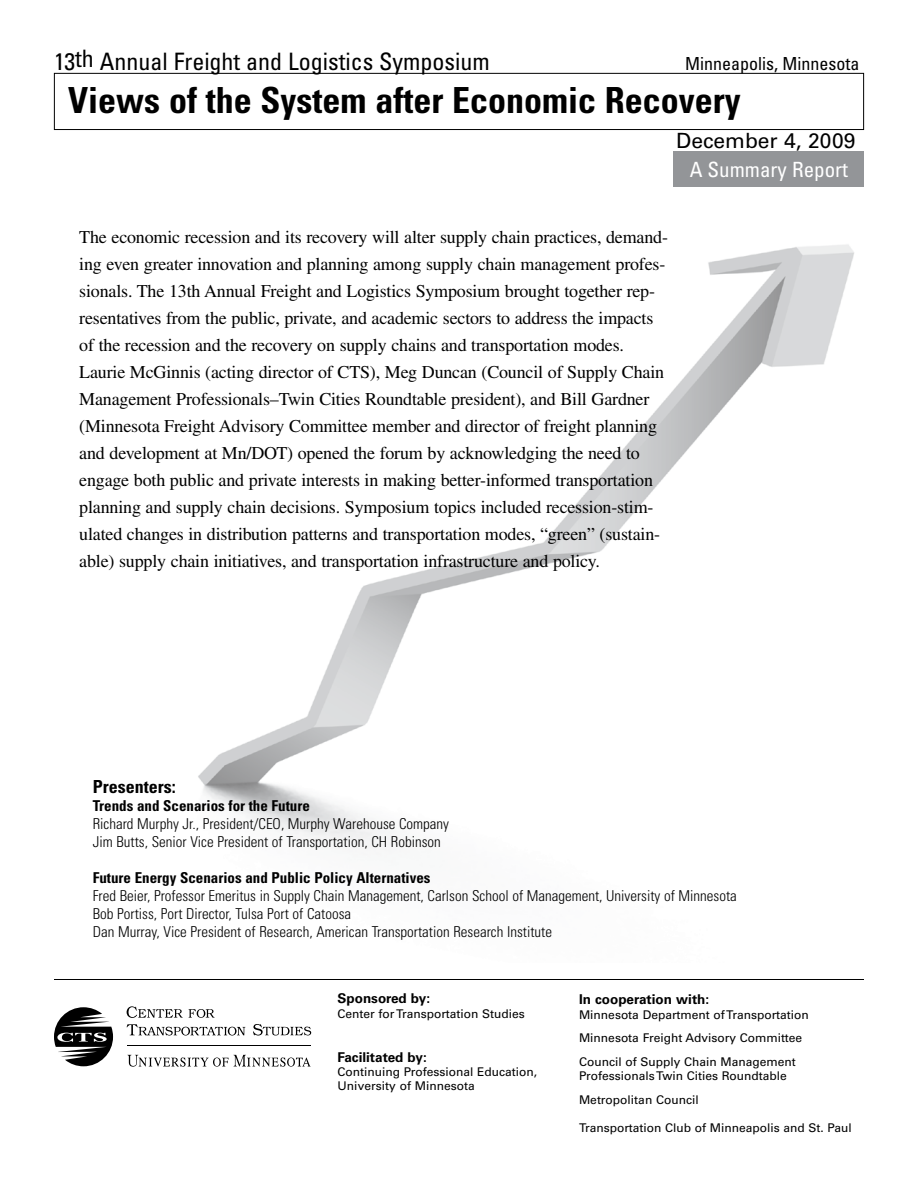
<style>
.page{position:relative;width:918px;height:1188px;background:#fff}
.page>*{position:absolute;margin:0;border:0;box-sizing:border-box;transform-origin:0 0}
.t1{font:700 condensed 36px "Univers LT Std";color:#000}
.t2{font:condensed 24px "Univers LT Std";color:#000}
.t3{font:condensed 21px "Univers LT Std";color:#fff}
.t4{font:21px "Univers LT Std";color:#000}
.t5{font:18px/27px "Times LT Std";letter-spacing:-.01em;color:#000}
.t6{font:condensed 18px "Univers LT Std";color:#000}
.t7{font:700 condensed 18px "Univers LT Std";color:#000}
.t8{font:300 condensed 15px/18.1px "Univers LT Std";color:#000}
.t9{font:700 condensed 15px "Univers LT Std";color:#000}
.t10{font:700 13.5px "Univers LT Std";color:#000}
.t11{font:12px/23.4px "Univers LT Std";color:#000}
</style>
<div class="page">
<img style="left:198px;top:244px;width:656px;height:605px">
<div style="left:674px;top:152px;width:190px;height:35px;background:#939598"></div>
<div style="left:54px;top:73px;width:810px;height:57px;border:1px solid #000"></div>
<hr style="left:54px;top:979px;width:810px;height:1px;background:#000">
<svg style="left:54px;top:1007px;width:59px;height:59px"></svg>
<hr style="left:127px;top:1045px;width:184px;height:1px;background:#000">
<svg style="left:127px;top:1055px;width:184px;height:12px"></svg>
<svg style="left:127px;top:1006px;width:88px;height:12px"></svg>
<svg style="left:127px;top:1024px;width:118px;height:12px"></svg>
<svg style="left:253px;top:1024px;width:58px;height:12px"></svg>
<h2 class="t2" style="left:54px;top:46px;width:437px">13th Annual Freight and Logistics Symposium</h2>
<p class="t6" style="left:685px;top:52px;width:176px">Minneapolis, Minnesota</p>
<h1 class="t1" style="left:68px;top:78px;width:674px">Views of the System after Economic Recovery</h1>
<p class="t4" style="left:676px;top:128px;width:181px">December 4, 2009</p>
<p class="t5" style="left:79px;top:224px;width:590px">The economic recession and its recovery will alter supply chain practices, demand&shy;ing even greater innovation and planning among supply chain management profes&shy;sionals. The 13th Annual Freight and Logistics Symposium brought together rep&shy;resentatives from the public, private, and academic sectors to address the impacts of the recession and the recovery on supply chains and transportation modes.<br>Laurie McGinnis (acting director of CTS), Meg Duncan (Council of Supply Chain Management Professionals–Twin Cities Roundtable president), and Bill Gardner (Minnesota Freight Advisory Committee member and director of freight planning and development at Mn/DOT) opened the forum by acknowledging the need to engage both public and private interests in making better-informed transportation planning and supply chain decisions. Symposium topics included recession-stim&shy;ulated changes in distribution patterns and transportation modes, “green” (sustain&shy;able) supply chain initiatives, and transportation infrastructure and policy.</p>
<p class="t3" style="left:690px;top:156px;width:160px">A Summary Report</p>
<p class="t7" style="left:93px;top:775px;width:84px">Presenters:</p>
<p class="t9" style="left:93px;top:796px;width:219px">Trends and Scenarios for the Future</p>
<p class="t8" style="left:93px;top:815px;width:358px">Richard Murphy Jr., President/CEO, Murphy Warehouse Company<br>Jim Butts, Senior Vice President of Transportation, CH Robinson</p>
<p class="t9" style="left:93px;top:869px;width:339px">Future Energy Scenarios and Public Policy Alternatives</p>
<p class="t8" style="left:93px;top:887px;width:646px">Fred Beier, Professor Emeritus in Supply Chain Management, Carlson School of Management, University of Minnesota<br>Bob Portiss, Port Director, Tulsa Port of Catoosa<br>Dan Murray, Vice President of Research, American Transportation Research Institute</p>
<p class="t10" style="left:338px;top:990px;width:94px">Sponsored by:</p>
<p class="t11" style="left:338px;top:1002px;width:189px">Center for Transportation Studies</p>
<p class="t10" style="left:338px;top:1049px;width:91px">Facilitated by:</p>
<p class="t11" style="left:338px;top:1065px;width:201px;line-height:14.4px">Continuing Professional Education,<br>University of Minnesota</p>
<p class="t10" style="left:579px;top:992px;width:132px">In cooperation with:</p>
<p class="t11" style="left:579px;top:1003px;width:231px">Minnesota Department of Transportation<br>Minnesota Freight Advisory Committee<br>Council of Supply Chain Management</p>
<p class="t11" style="left:579px;top:1064px;width:209px">Professionals Twin Cities Roundtable<br>Metropolitan Council</p>
<p class="t11" style="left:579px;top:1117px;width:274px">Transportation Club of Minneapolis and St. Paul</p>
</div>
